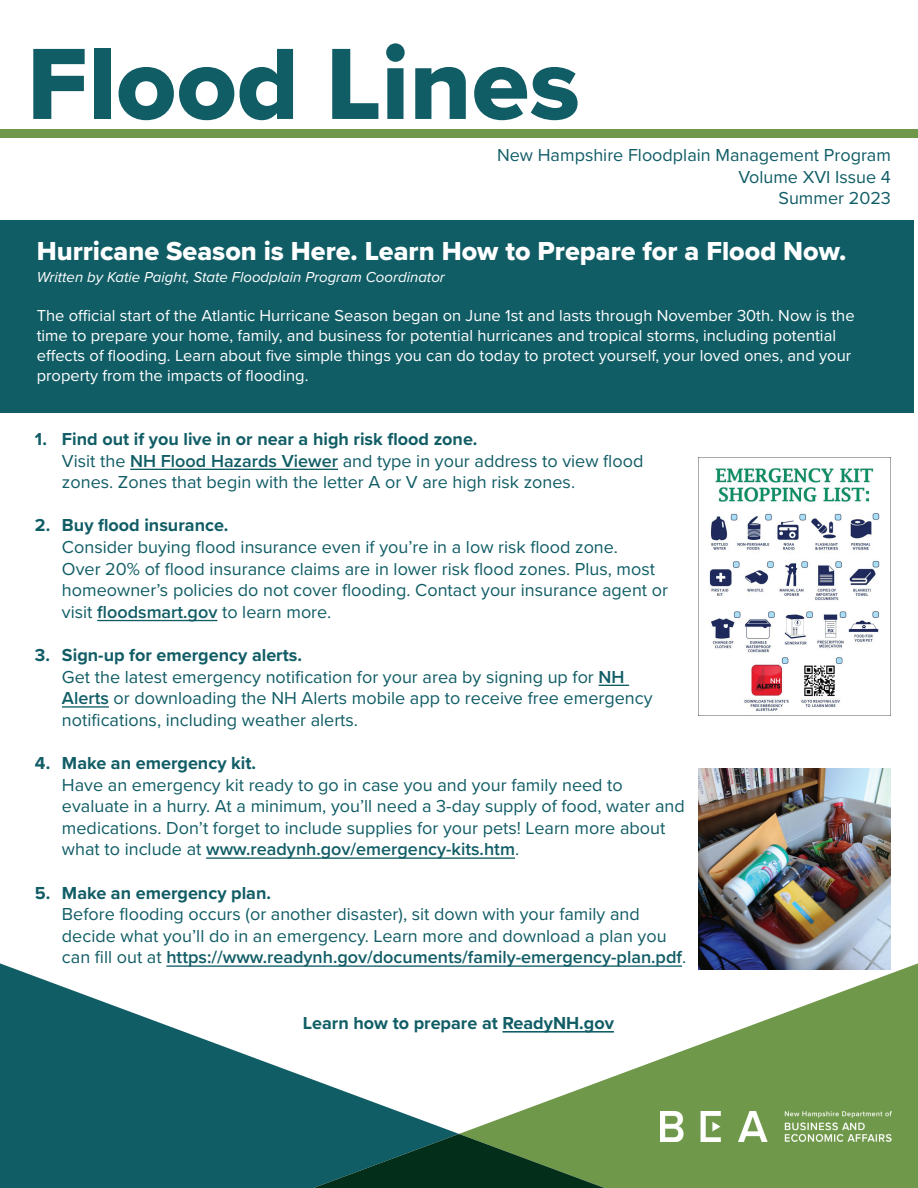
<style>
.page{position:relative;width:918px;height:1188px;background:#fff}
.page>*{position:absolute;margin:0;border:0;box-sizing:border-box;transform-origin:0 0}
.t1{font:105px "Proxima Nova Extrabld";color:#115d66}
.t2{font:27px "Proxima Nova Extrabld";color:#fff}
.t3{font:18px/21.6px "Proxima Nova";color:#115d66}
.t4{font:700 18px "Proxima Nova";color:#115d66}
.t5{font:16.5px/19.8px "Proxima Nova";color:#fff}
.t6{font:italic 15px "Proxima Nova";color:#fff}
.s1{font-weight:700}
.s2{font-weight:600}
</style>
<div class="page">
<svg style="left:0;top:963px;width:459px;height:225px;fill:#115d66"></svg>
<svg style="left:459px;top:963px;width:459px;height:225px;fill:#70984a"></svg>
<svg style="left:303px;top:1134px;width:312px;height:54px;background:#23573b"></svg>
<img style="left:661px;top:1111px;width:230px;height:30px">
<div style="left:0;top:220px;width:914px;height:193px;background:#115d66"></div>
<div style="left:0;top:129px;width:918px;height:9px;background:#70984a"></div>
<hr style="left:130px;top:469px;width:208px;height:1px;background:#115d66">
<hr style="left:97px;top:620px;width:120px;height:1px;background:#115d66">
<hr style="left:599px;top:685px;width:30px;height:1px;background:#115d66">
<hr style="left:62px;top:706px;width:47px;height:2px;background:#115d66">
<hr style="left:206px;top:857px;width:309px;height:2px;background:#115d66">
<hr style="left:166px;top:965px;width:516px;height:2px;background:#115d66">
<hr style="left:502px;top:1031px;width:112px;height:2px;background:#115d66">
<img style="left:698px;top:457px;width:193px;height:259px">
<img style="left:699px;top:769px;width:192px;height:201px">
<h1 class="t1" style="left:27px;top:6px;width:555px">Flood Lines</h1>
<p class="t3" style="left:497px;top:144px;width:395px;text-align:right">New Hampshire Floodplain Management Program<br>Volume XVI Issue 4<br>Summer 2023</p>
<h2 class="t2" style="left:37px;top:231px;width:811px">Hurricane Season is Here. Learn How to Prepare for a Flood Now.</h2>
<p class="t6" style="left:37px;top:265px;width:410px">Written by Katie Paight, State Floodplain Program Coordinator</p>
<p class="t5" style="left:37px;top:305px;width:819px">The official start of the Atlantic Hurricane Season began on June 1st and lasts through November 30th. Now is the time to prepare your home, family, and business for potential hurricanes and tropical storms, including potential effects of flooding. Learn about five simple things you can do today to protect yourself, your loved ones, and your property from the impacts of flooding.</p>
<p class="t3" style="left:62px;top:427px;width:583px;text-indent:-27px"><span class="s1">1. Find out if you live in or near a high risk flood zone.<br></span>Visit the <span class="s2">NH Flood Hazards Viewer</span> and type in your address to view flood zones. Zones that begin with the letter A or V are high risk zones.</p>
<p class="t4" style="left:35px;top:512px;width:195px">2. Buy flood insurance.</p>
<p class="t3" style="left:62px;top:535px;width:608px">Consider buying flood insurance even if you’re in a low risk flood zone.<br>Over 20% of flood insurance claims are in lower risk flood zones. Plus, most homeowner’s policies do not cover flooding. Contact your insurance agent or visit <span class="s2">floodsmart.gov</span> to learn more.</p>
<p class="t3" style="left:62px;top:643px;width:592px;text-indent:-27px"><span class="s1">3. Sign-up for emergency alerts.<br></span>Get the latest emergency notification for your area by signing up for <span class="s2">NH Alerts</span> or downloading the NH Alerts mobile app to receive free emergency notifications, including weather alerts.</p>
<p class="t4" style="left:35px;top:750px;width:223px">4. Make an emergency kit.</p>
<p class="t3" style="left:62px;top:773px;width:624px">Have an emergency kit ready to go in case you and your family need to evaluate in a hurry. At a minimum, you’ll need a 3-day supply of food, water and medications. Don’t forget to include supplies for your pets! Learn more about what to include at <span class="s2">www.readynh.gov/emergency-kits.htm</span>.</p>
<p class="t4" style="left:35px;top:879px;width:238px">5. Make an emergency plan.</p>
<p class="t3" style="left:62px;top:903px;width:626px">Before flooding occurs (or another disaster), sit down with your family and decide what you’ll do in an emergency. Learn more and download a plan you can fill out at <span class="s2">https://www.readynh.gov/documents/family-emergency-plan.pdf</span>.</p>
<p class="t4" style="left:303px;top:1010px;width:312px">Learn how to prepare at ReadyNH.gov</p>
</div>
